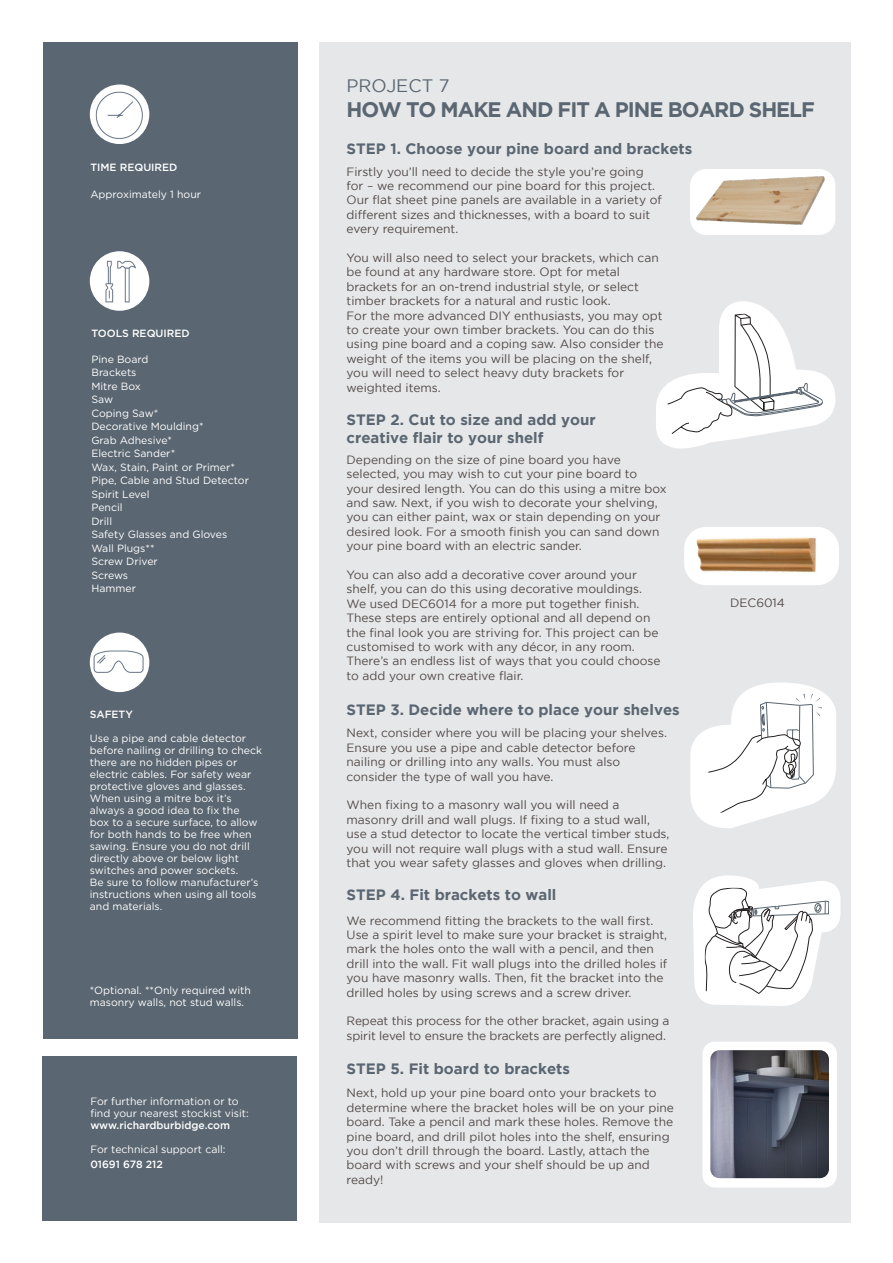
<style>
.page{position:relative;width:893px;height:1263px;background:#fff}
.page>*{position:absolute;margin:0;border:0;box-sizing:border-box;transform-origin:0 0}
.t1{font:700 21px "Gotham";letter-spacing:-.05em;color:#5a6671}
.t2{font:18px "Gotham";color:#5a6671}
.t3{font:700 15px "Gotham";color:#5a6671}
.t4{font:12px/14.4px "Gotham";color:#524a47}
.t5{font:10.5px/12px "Gotham HTF";color:#fff}
.t6{font:10.5px/12px "Gotham";color:#fff}
.t7{font:500 10.5px "Gotham HTF";color:#fff}
.t8{font:500 10.5px "Gotham";letter-spacing:-.005em;color:#fff}
.s1{font-weight:500}
</style>
<div class="page">
<div style="left:319px;top:43px;width:531px;height:1179px;background:#e6e7e9"></div>
<div style="left:43px;top:43px;width:255px;height:996px;background:#5a6671"></div>
<div style="left:90px;top:85px;width:59px;height:59px;background:#fff;border-radius:50%"></div>
<div style="left:90px;top:632px;width:59px;height:60px;background:#fff;border-radius:50%"></div>
<div style="left:90px;top:251px;width:59px;height:60px;background:#fff;border-radius:50%"></div>
<div style="left:42px;top:1056px;width:255px;height:164px;background:#5a6671"></div>
<img style="left:92px;top:87px;width:54px;height:53px;border-radius:27px">
<img style="left:92px;top:254px;width:54px;height:54px;border-radius:27px">
<img style="left:91px;top:636px;width:55px;height:54px;border-radius:27px">
<div style="left:702px;top:1041px;width:135px;height:146px;background:#fff;border-radius:13px"></div>
<img style="left:710px;top:1050px;width:119px;height:128px">
<div style="left:684px;top:527px;width:155px;height:58px;background:#fff;border-radius:22px"></div>
<img style="left:684px;top:527px;width:147px;height:58px">
<img style="left:690px;top:169px;width:145px;height:66px">
<svg style="left:690px;top:682px;width:146px;height:146px"></svg>
<svg style="left:693px;top:875px;width:148px;height:131px"></svg>
<svg style="left:656px;top:301px;width:179px;height:148px"></svg>
<p class="t7" style="left:90px;top:162px;width:89px">TIME REQUIRED</p>
<p class="t5" style="left:90px;top:188px;width:112px">Approximately 1 hour</p>
<p class="t7" style="left:91px;top:327px;width:100px">TOOLS REQUIRED</p>
<p class="t5" style="left:91px;top:353px;width:59px">Pine Board</p>
<p class="t5" style="left:91px;top:366px;width:47px">Brackets</p>
<p class="t5" style="left:91px;top:380px;width:51px">Mitre Box</p>
<p class="t5" style="left:91px;top:393px;width:23px">Saw</p>
<p class="t5" style="left:91px;top:407px;width:68px">Coping Saw*</p>
<p class="t5" style="left:91px;top:420px;width:114px">Decorative Moulding*</p>
<p class="t5" style="left:91px;top:434px;width:82px">Grab Adhesive*</p>
<p class="t5" style="left:91px;top:447px;width:85px">Electric Sander*</p>
<p class="t5" style="left:91px;top:461px;width:145px">Wax, Stain, Paint or Primer*</p>
<p class="t5" style="left:91px;top:474px;width:159px">Pipe, Cable and Stud Detector</p>
<p class="t5" style="left:91px;top:488px;width:60px">Spirit Level</p>
<p class="t5" style="left:91px;top:501px;width:33px">Pencil</p>
<p class="t5" style="left:91px;top:515px;width:22px">Drill</p>
<p class="t5" style="left:91px;top:528px;width:137px">Safety Glasses and Gloves</p>
<p class="t5" style="left:91px;top:542px;width:65px">Wall Plugs**</p>
<p class="t5" style="left:91px;top:555px;width:68px">Screw Driver</p>
<p class="t5" style="left:91px;top:569px;width:38px">Screws</p>
<p class="t5" style="left:91px;top:582px;width:46px">Hammer</p>
<p class="t7" style="left:90px;top:708px;width:45px">SAFETY</p>
<p class="t5" style="left:90px;top:732px;width:174px">Use a pipe and cable detector before nailing or drilling to check there are no hidden pipes or electric cables. For safety wear protective gloves and glasses.<br>When using a mitre box it’s always a good idea to fix the<br>box to a secure surface, to allow for both hands to be free when sawing. Ensure you do not drill directly above or below light switches and power sockets.</p>
<p class="t5" style="left:90px;top:876px;width:170px">Be sure to follow manufacturer’s instructions when using all tools and materials.</p>
<p class="t5" style="left:90px;top:984px;width:163px">*Optional. **Only required with masonry walls, not stud walls.</p>
<p class="t6" style="left:90px;top:1095px;width:160px">For further information or to find your nearest stockist visit: <span class="s1">www.richardburbidge.com</span></p>
<p class="t6" style="left:90px;top:1143px;width:137px">For technical support call:</p>
<p class="t8" style="left:90px;top:1158px;width:74px">01691 678 212</p>
<p class="t2" style="left:347px;top:75px;width:104px">PROJECT 7</p>
<p class="t1" style="left:347px;top:97px;width:470px">HOW TO MAKE AND FIT A PINE BOARD SHELF</p>
<p class="t3" style="left:347px;top:140px;width:347px">STEP 1. Choose your pine board and brackets</p>
<p class="t4" style="left:347px;top:164px;width:317px">Firstly you’ll need to decide the style you’re going for – we recommend our pine board for this project.<br>Our flat sheet pine panels are available in a variety of different sizes and thicknesses, with a board to suit every requirement.</p>
<p class="t4" style="left:347px;top:250px;width:314px">You will also need to select your brackets, which can be found at any hardware store. Opt for metal</p>
<p class="t4" style="left:347px;top:279px;width:294px">brackets for an on-trend industrial style, or select</p>
<p class="t4" style="left:347px;top:294px;width:266px">timber brackets for a natural and rustic look.</p>
<p class="t4" style="left:347px;top:308px;width:319px">For the more advanced DIY enthusiasts, you may opt to create your own timber brackets. You can do this using pine board and a coping saw. Also consider the weight of the items you will be placing on the shelf, you will need to select heavy duty brackets for</p>
<p class="t4" style="left:347px;top:380px;width:96px">weighted items.</p>
<p class="t3" style="left:347px;top:411px;width:251px">STEP 2. Cut to size and add your</p>
<p class="t3" style="left:347px;top:429px;width:198px">creative flair to your shelf</p>
<p class="t4" style="left:347px;top:452px;width:276px">Depending on the size of pine board you have</p>
<p class="t4" style="left:347px;top:466px;width:322px">selected, you may wish to cut your pine board to your desired length. You can do this using a mitre box and saw. Next, if you wish to decorate your shelving, you can either paint, wax or stain depending on your desired look. For a smooth finish you can sand down your pine board with an electric sander.</p>
<p class="t4" style="left:347px;top:567px;width:292px">You can also add a decorative cover around your</p>
<p class="t4" style="left:347px;top:582px;width:297px">shelf, you can do this using decorative mouldings.</p>
<p class="t4" style="left:347px;top:596px;width:305px">We used DEC6014 for a more put together finish.<br>These steps are entirely optional and all depend on</p>
<p class="t4" style="left:347px;top:625px;width:314px">the final look you are striving for. This project can be</p>
<p class="t4" style="left:347px;top:639px;width:290px">customised to work with any décor, in any room.</p>
<p class="t4" style="left:347px;top:654px;width:316px">There’s an endless list of ways that you could choose to add your own creative flair.</p>
<p class="t3" style="left:347px;top:701px;width:335px">STEP 3. Decide where to place your shelves</p>
<p class="t4" style="left:347px;top:726px;width:322px">Next, consider where you will be placing your shelves.<br>Ensure you use a pipe and cable detector before</p>
<p class="t4" style="left:347px;top:754px;width:275px">nailing or drilling into any walls. You must also</p>
<p class="t4" style="left:347px;top:769px;width:208px">consider the type of wall you have.</p>
<p class="t4" style="left:347px;top:798px;width:274px">When fixing to a masonry wall you will need a</p>
<p class="t4" style="left:347px;top:812px;width:305px">masonry drill and wall plugs. If fixing to a stud wall,</p>
<p class="t4" style="left:347px;top:826px;width:324px">use a stud detector to locate the vertical timber studs, you will not require wall plugs with a stud wall. Ensure that you wear safety glasses and gloves when drilling.</p>
<p class="t3" style="left:347px;top:886px;width:211px">STEP 4. Fit brackets to wall</p>
<p class="t4" style="left:347px;top:913px;width:322px">We recommend fitting the brackets to the wall first.<br>Use a spirit level to make sure your bracket is straight, mark the holes onto the wall with a pencil, and then drill into the wall. Fit wall plugs into the drilled holes if you have masonry walls. Then, fit the bracket into the drilled holes by using screws and a screw driver.</p>
<p class="t4" style="left:347px;top:1014px;width:324px">Repeat this process for the other bracket, again using a spirit level to ensure the brackets are perfectly aligned.</p>
<p class="t3" style="left:347px;top:1060px;width:225px">STEP 5. Fit board to brackets</p>
<p class="t4" style="left:347px;top:1086px;width:312px">Next, hold up your pine board onto your brackets to</p>
<p class="t4" style="left:347px;top:1100px;width:329px">determine where the bracket holes will be on your pine board. Take a pencil and mark these holes. Remove the</p>
<p class="t4" style="left:347px;top:1129px;width:325px">pine board, and drill pilot holes into the shelf, ensuring you don’t drill through the board. Lastly, attach the board with screws and your shelf should be up and ready!</p>
<p class="t4" style="left:730px;top:596px;width:56px">DEC6014</p>
</div>
